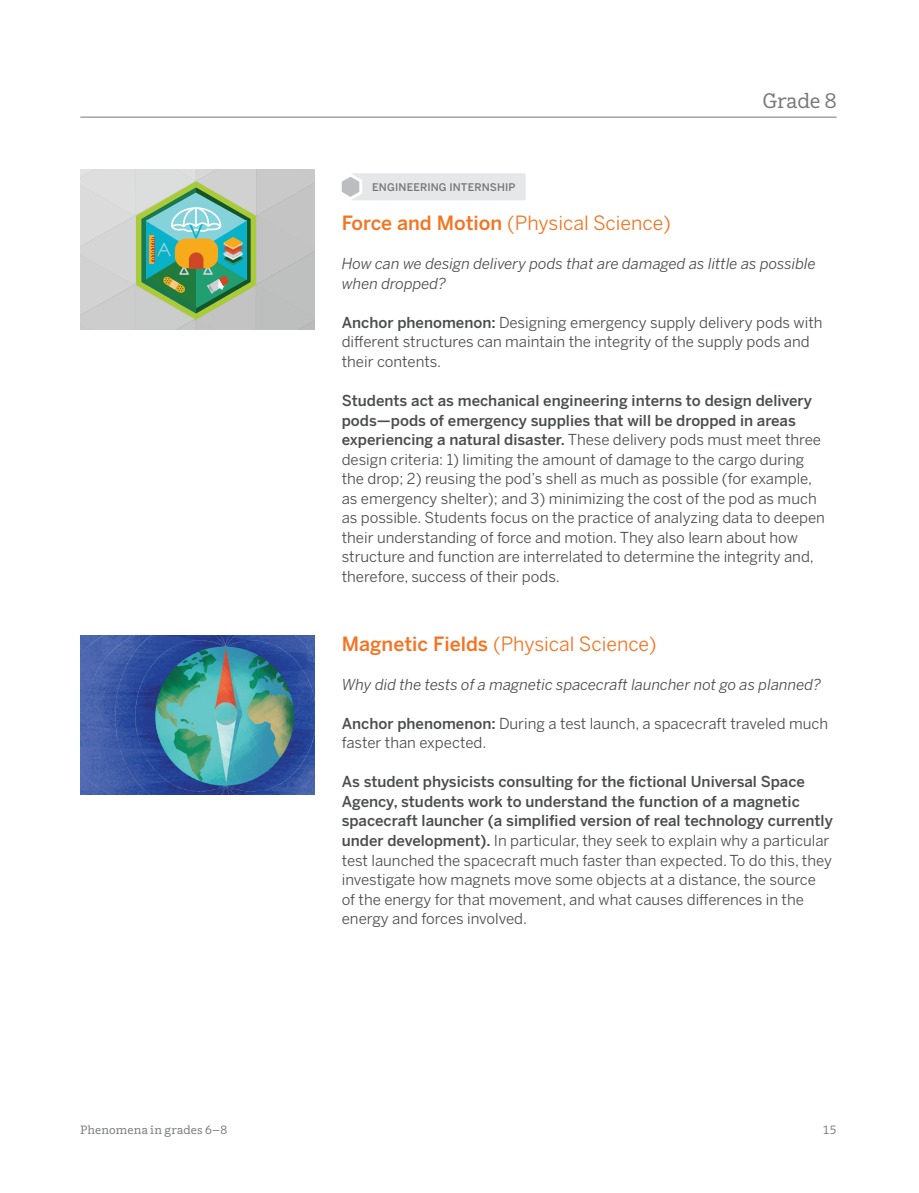
<style>
.page{position:relative;width:919px;height:1193px;background:#fff}
.page>*{position:absolute;margin:0;border:0;box-sizing:border-box;transform-origin:0 0}
.t1{font:21px "Amplify";letter-spacing:-.01em;color:#76787b}
.t2{font:19.5px "Benton Sans";color:#f47321}
.t3{font:15px/19.5px "Benton Sans";color:#4b4c4d}
.t4{font:italic 15px/19.5px "Benton Sans";color:#4b4c4d}
.t5{font:12px "Amplify";letter-spacing:.01em;color:#76787b}
.t6{font:500 10.5px "Benton Sans";letter-spacing:.015em;color:#76787b}
.s1{font-weight:500}
</style>
<div class="page">
<img style="left:80px;top:635px;width:234px;height:159px">
<svg style="left:80px;top:170px;width:234px;height:159px;background:#aec1b0"></svg>
<svg style="left:342px;top:173px;width:183px;height:27px;background:#e5e5e7"></svg>
<hr style="left:80px;top:117px;width:756px;height:1px;background:#76787b">
<h1 class="t1" style="left:762px;top:88px;width:76px">Grade 8</h1>
<p class="t6" style="left:372px;top:181px;width:145px">ENGINEERING INTERNSHIP</p>
<h2 class="t2" style="left:342px;top:212px;width:330px"><span class="s1">Force and Motion</span> (Physical Science)</h2>
<p class="t4" style="left:342px;top:254px;width:475px">How can we design delivery pods that are damaged as little as possible when dropped?</p>
<p class="t3" style="left:342px;top:313px;width:482px"><span class="s1">Anchor phenomenon:</span> Designing emergency supply delivery pods with different structures can maintain the integrity of the supply pods and their contents.</p>
<p class="t3" style="left:342px;top:391px;width:485px"><span class="s1">Students act as mechanical engineering interns to design delivery pods—pods of emergency supplies that will be dropped in areas experiencing a natural disaster.</span> These delivery pods must meet three design criteria: 1) limiting the amount of damage to the cargo during the drop; 2) reusing the pod’s shell as much as possible (for example, as emergency shelter); and 3) minimizing the cost of the pod as much as possible. Students focus on the practice of analyzing data to deepen their understanding of force and motion. They also learn about how structure and function are interrelated to determine the integrity and, therefore, success of their pods.</p>
<h2 class="t2" style="left:342px;top:632px;width:316px"><span class="s1">Magnetic Fields</span> (Physical Science)</h2>
<p class="t4" style="left:342px;top:675px;width:481px">Why did the tests of a magnetic spacecraft launcher not go as planned?</p>
<p class="t3" style="left:342px;top:714px;width:488px"><span class="s1">Anchor phenomenon:</span> During a test launch, a spacecraft traveled much faster than expected.</p>
<p class="t3" style="left:342px;top:772px;width:492px"><span class="s1">As student physicists consulting for the fictional Universal Space Agency, students work to understand the function of a magnetic spacecraft launcher (a simplified version of real technology currently under development).</span> In particular, they seek to explain why a particular test launched the spacecraft much faster than expected. To do this, they investigate how magnets move some objects at a distance, the source of the energy for that movement, and what causes differences in the energy and forces involved.</p>
<p class="t5" style="left:80px;top:1122px;width:148px">Phenomena in grades 6–8</p>
<p class="t5" style="left:823px;top:1122px;width:15px">15</p>
</div>
